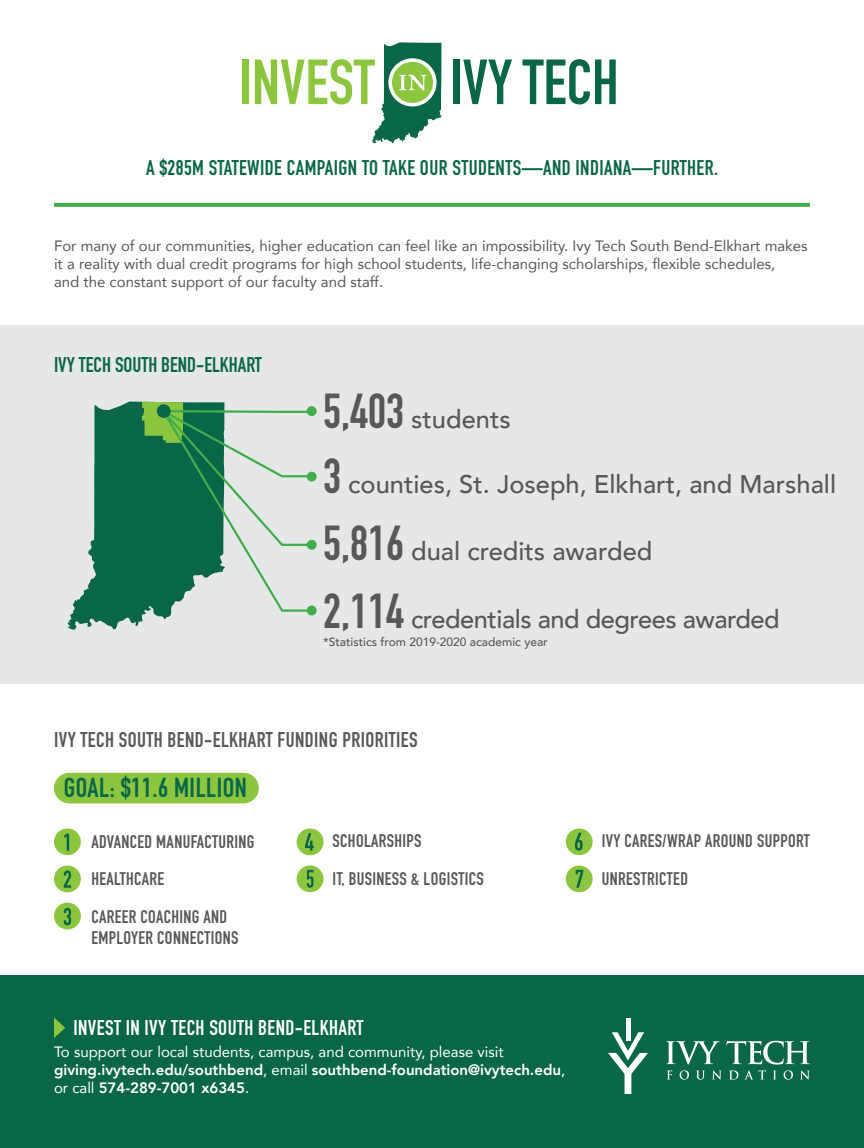
<style>
.page{position:relative;width:864px;height:1148px;background:#fff}
.page>*{position:absolute;margin:0;border:0;box-sizing:border-box;transform-origin:0 0}
.t1{font:27px "DIN Engschrift Std";letter-spacing:.02em;color:#096648}
.t2{font:500 25.5px "Avenir";color:#57585a}
.t3{font:500 25.5px "Avenir";letter-spacing:-.02em;color:#57585a}
.t4{font:21px "DIN Engschrift Std";letter-spacing:.02em;color:#096648}
.t5{font:21px "DIN Engschrift Std";letter-spacing:.02em;color:#57585a}
.t6{font:21px "DIN Engschrift Std";letter-spacing:.02em;color:#fff}
.t7{font:21px "DIN Engschrift Std";color:#096648}
.t8{font:18px/37.5px "DIN Engschrift Std";letter-spacing:.02em;color:#57585a}
.t9{font:15px/18px "Avenir";color:#57585a}
.t10{font:800 15px/18px "Avenir";color:#fff}
.t11{font:500 12px "Avenir";color:#57585a}
.s1{font-family:"DIN Engschrift Std";font-weight:400;font-size:48.3px}
.s2{font-weight:400}
</style>
<div class="page">
<div style="left:0;top:325px;width:864px;height:358px;background:#e6e7e9"></div>
<div style="left:0;top:976px;width:864px;height:172px;background:#096648"></div>
<svg style="left:608px;top:1032px;width:40px;height:62px"></svg>
<hr style="left:626px;top:1017px;width:4px;height:23px;background:#fff">
<svg style="left:666px;top:1041px;width:54px;height:23px"></svg>
<svg style="left:726px;top:1040px;width:84px;height:24px"></svg>
<svg style="left:667px;top:1070px;width:5px;height:9px"></svg>
<svg style="left:680px;top:1070px;width:9px;height:9px"></svg>
<svg style="left:696px;top:1070px;width:9px;height:9px"></svg>
<svg style="left:712px;top:1070px;width:10px;height:9px"></svg>
<svg style="left:729px;top:1070px;width:9px;height:9px"></svg>
<svg style="left:745px;top:1070px;width:21px;height:9px"></svg>
<svg style="left:773px;top:1070px;width:3px;height:9px"></svg>
<svg style="left:784px;top:1070px;width:9px;height:9px"></svg>
<svg style="left:801px;top:1070px;width:9px;height:9px"></svg>
<svg style="left:54px;top:203px;width:756px;height:4px;background:#48b151"></svg>
<div style="left:243px;top:60px;width:6px;height:44px;background:#8bc63e"></div>
<div style="left:453px;top:60px;width:6px;height:44px;background:#096648"></div>
<svg style="left:463px;top:60px;width:49px;height:44px"></svg>
<svg style="left:522px;top:59px;width:94px;height:45px"></svg>
<svg style="left:255px;top:42px;width:187px;height:101px"></svg>
<svg style="left:54px;top:1017px;width:11px;height:21px"></svg>
<svg style="left:68px;top:401px;width:249px;height:229px"></svg>
<div style="left:157px;top:404px;width:14px;height:14px;background:#096648;border-radius:50%"></div>
<div style="left:54px;top:772px;width:205px;height:31px;background:#8bc63e;border-radius:15px"></div>
<div style="left:54px;top:828px;width:27px;height:27px;background:#8bc63e;border-radius:50%"></div>
<svg style="left:64px;top:833px;width:5px;height:17px"></svg>
<div style="left:54px;top:865px;width:27px;height:27px;background:#8bc63e;border-radius:50%"></div>
<svg style="left:64px;top:870px;width:7px;height:17px"></svg>
<div style="left:297px;top:828px;width:26px;height:27px;background:#8bc63e;border-radius:50%"></div>
<svg style="left:305px;top:833px;width:9px;height:17px"></svg>
<div style="left:297px;top:865px;width:26px;height:27px;background:#8bc63e;border-radius:50%"></div>
<svg style="left:307px;top:870px;width:6px;height:17px"></svg>
<div style="left:54px;top:902px;width:27px;height:27px;background:#8bc63e;border-radius:50%"></div>
<svg style="left:64px;top:907px;width:7px;height:18px"></svg>
<div style="left:566px;top:828px;width:27px;height:27px;background:#8bc63e;border-radius:50%"></div>
<svg style="left:575px;top:832px;width:8px;height:18px"></svg>
<div style="left:566px;top:865px;width:27px;height:27px;background:#8bc63e;border-radius:50%"></div>
<svg style="left:576px;top:869px;width:7px;height:18px"></svg>
<h3 class="t4" style="left:146px;top:155px;width:573px">A $285M STATEWIDE CAMPAIGN TO TAKE OUR STUDENTS—AND INDIANA—FURTHER.</h3>
<p class="t9" style="left:54px;top:236px;width:755px">For many of our communities, higher education can feel like an impossibility. Ivy Tech South Bend-Elkhart makes it a reality with dual credit programs for high school students, life-changing scholarships, flexible schedules,<br>and the constant support of our faculty and staff.</p>
<h3 class="t7" style="left:54px;top:352px;width:209px">IVY TECH SOUTH BEND-ELKHART</h3>
<h2 class="t2" style="left:323px;top:397px;width:189px"><span class="s1">5,403</span> students</h2>
<h2 class="t2" style="left:323px;top:462px;width:514px"><span class="s1">3</span> counties, St. Joseph, Elkhart, and Marshall</h2>
<h2 class="t2" style="left:323px;top:529px;width:331px"><span class="s1">5,816</span> dual credits awarded</h2>
<h2 class="t3" style="left:323px;top:596px;width:458px"><span class="s1">2,114</span> credentials and degrees awarded</h2>
<p class="t11" style="left:323px;top:632px;width:226px">*Statistics from 2019-2020 academic year</p>
<h3 class="t5" style="left:54px;top:727px;width:365px">IVY TECH SOUTH BEND-ELKHART FUNDING PRIORITIES</h3>
<h1 class="t1" style="left:64px;top:772px;width:184px">GOAL: $11.6 MILLION</h1>
<p class="t8" style="left:91px;top:822px;width:165px">ADVANCED MANUFACTURING<br>HEALTHCARE<br>CAREER COACHING AND</p>
<p class="t8" style="left:91px;top:918px;width:149px">EMPLOYER CONNECTIONS</p>
<p class="t8" style="left:333px;top:822px;width:153px">SCHOLARSHIPS<br>IT, BUSINESS &amp; LOGISTICS</p>
<p class="t8" style="left:602px;top:822px;width:209px">IVY CARES/WRAP AROUND SUPPORT<br>UNRESTRICTED</p>
<h3 class="t6" style="left:74px;top:1014px;width:291px">INVEST IN IVY TECH SOUTH BEND-ELKHART</h3>
<p class="t10" style="left:54px;top:1042px;width:513px"><span class="s2">To support our local students, campus, and community, please visit </span>giving.ivytech.edu/southbend<span class="s2">, email</span> southbend-foundation@ivytech.edu<span class="s2">, or call</span> 574-289-7001 x6345<span class="s2">.</span></p>
</div>
